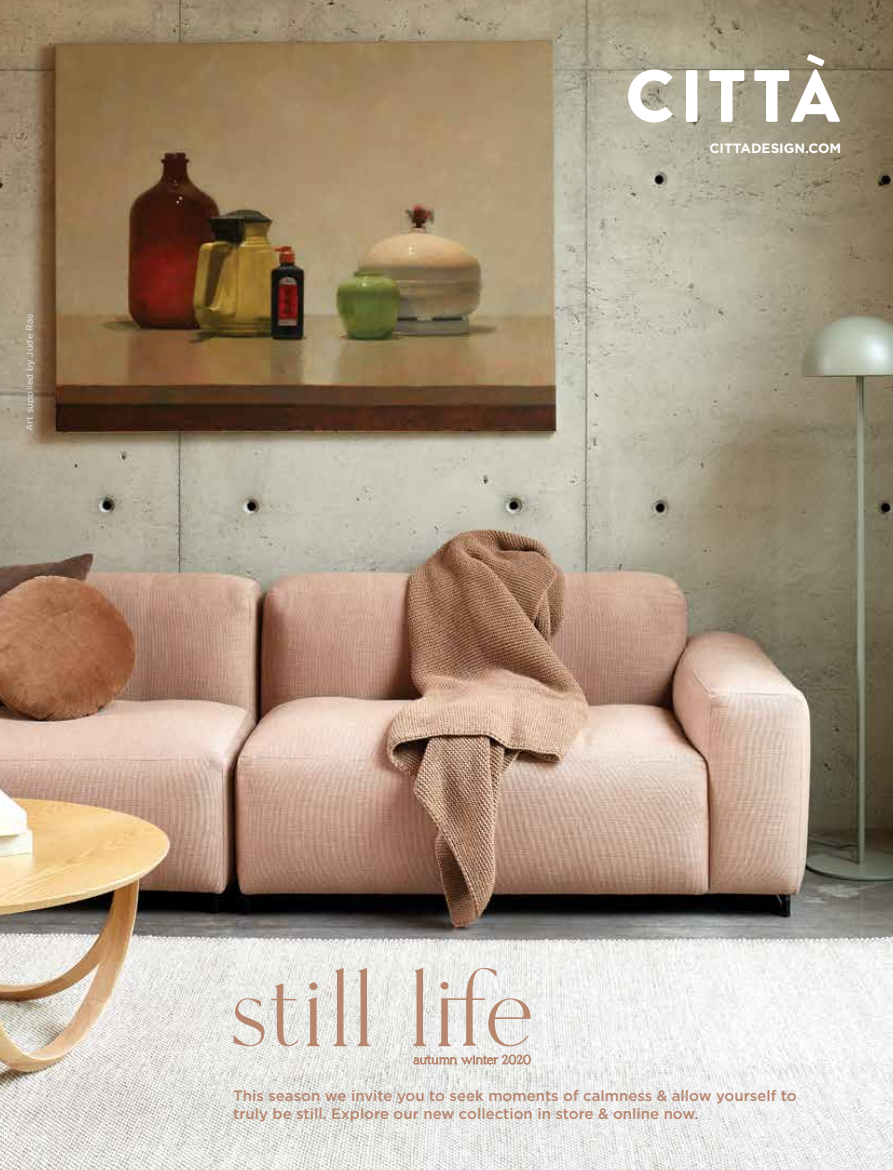
<style>
.page{position:relative;width:893px;height:1170px;background:#fff}
.page>*{position:absolute;margin:0;border:0;box-sizing:border-box;transform-origin:0 0}
.t1{font:500 15px/18px "Gotham";color:#b7866f}
.t2{font:700 13.5px "Gotham";color:#fff}
.t3{font:9px "Gotham";letter-spacing:.02em;color:#fff}
</style>
<div class="page">
<img style="left:0;top:0;width:893px;height:1169px">
<svg style="left:628px;top:69px;width:44px;height:54px"></svg>
<div style="left:686px;top:70px;width:11px;height:52px;background:#fff"></div>
<svg style="left:709px;top:70px;width:35px;height:52px"></svg>
<svg style="left:754px;top:54px;width:86px;height:68px"></svg>
<svg style="left:234px;top:998px;width:31px;height:48px"></svg>
<svg style="left:271px;top:983px;width:27px;height:63px;background:#dacec5"></svg>
<svg style="left:307px;top:982px;width:13px;height:64px"></svg>
<svg style="left:334px;top:967px;width:13px;height:79px"></svg>
<svg style="left:357px;top:967px;width:13px;height:79px"></svg>
<svg style="left:413px;top:967px;width:13px;height:79px"></svg>
<svg style="left:438px;top:967px;width:93px;height:79px"></svg>
<svg style="left:413px;top:1054px;width:118px;height:11px"></svg>
<p class="t3" style="left:24px;top:431px;width:119px;rotate:-90deg">Art supplied by Jude Rae</p>
<p class="t2" style="left:710px;top:139px;width:133px">CITTADESIGN.COM</p>
<p class="t1" style="left:233px;top:1086px;width:565px">This season we invite you to seek moments of calmness &amp; allow yourself to truly be still. Explore our new collection in store &amp; online now.</p>
</div>
